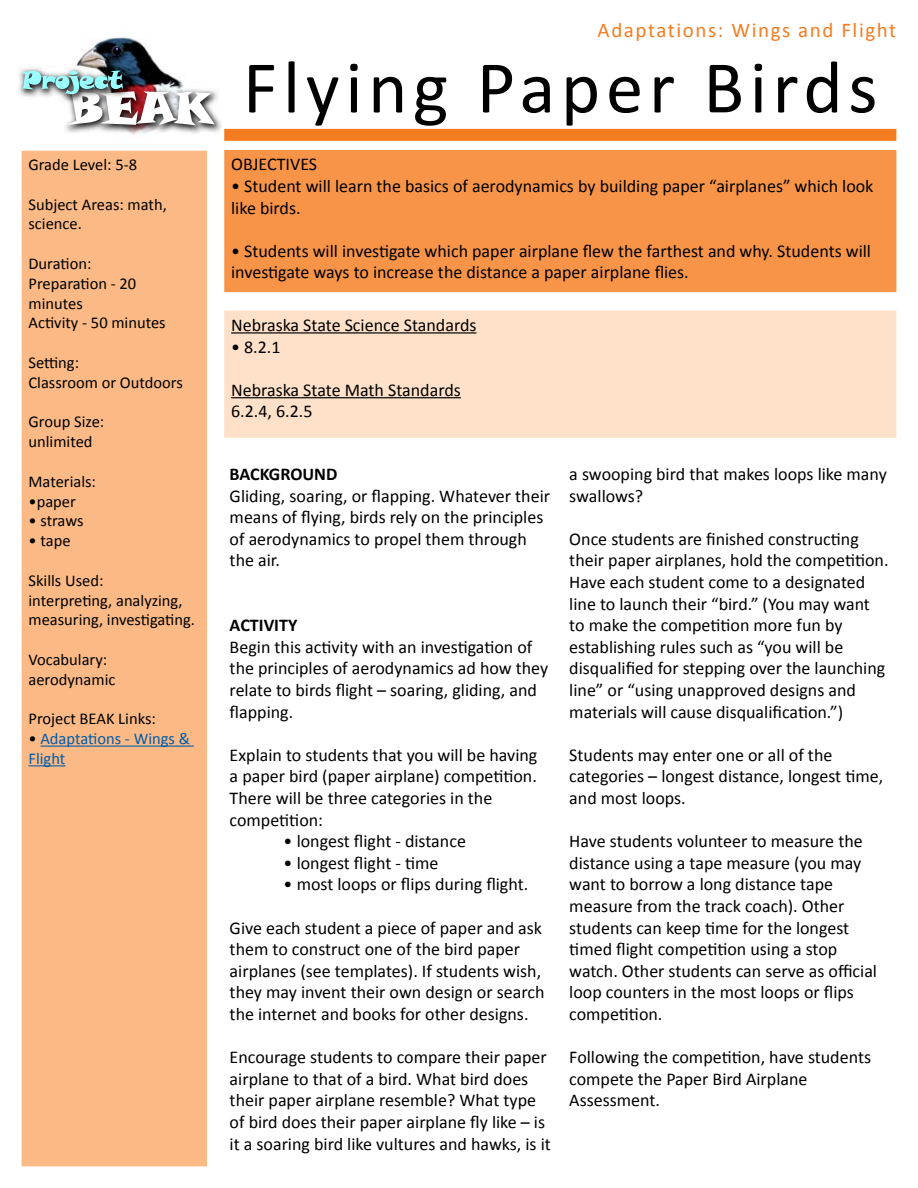
<style>
.page{position:relative;width:918px;height:1188px;background:#fff}
.page>*{position:absolute;margin:0;border:0;box-sizing:border-box;transform-origin:0 0}
.t1{font:75px "Calibri";letter-spacing:.075em;color:#000}
.t2{font:21px "Calibri";letter-spacing:.075em;color:#f47c20}
.t3{font:18px/21.6px "Calibri";color:#000}
.t4{font:700 18px "Calibri";color:#000}
.t5{font:16.5px/19.8px "Calibri";color:#000}
.t6{font:16.5px/19.8px "Calibri";color:#005bab}
.s1{color:#000}
</style>
<div class="page">
<img style="left:19px;top:37px;width:202px;height:98px">
<img style="left:66px;top:91px;width:149px;height:34px">
<img style="left:21px;top:71px;width:102px;height:23px">
<div style="left:224px;top:129px;width:672px;height:12px;background:#f47c20"></div>
<div style="left:22px;top:151px;width:184px;height:1015px;background:#fbba85"></div>
<hr style="left:40px;top:746px;width:154px;height:1px;background:#005bab">
<hr style="left:29px;top:765px;width:36px;height:1px;background:#005bab">
<div style="left:22px;top:151px;width:185px;height:1015px;border:2px solid #fbba85"></div>
<div style="left:225px;top:151px;width:671px;height:140px;background:#f79448"></div>
<div style="left:224px;top:150px;width:672px;height:142px;border:2px solid #f79448"></div>
<div style="left:225px;top:311px;width:671px;height:126px;background:#fee1c8"></div>
<hr style="left:231px;top:332px;width:246px;height:2px;background:#000">
<hr style="left:231px;top:397px;width:230px;height:1px;background:#000">
<div style="left:224px;top:310px;width:672px;height:128px;border:2px solid #fee1c8"></div>
<p class="t5" style="left:28px;top:156px;width:110px">Grade Level: 5-8</p>
<p class="t5" style="left:28px;top:195px;width:140px">Subject Areas: math, science.</p>
<p class="t5" style="left:28px;top:253px;width:139px">Duration:<br>Preparation - 20 minutes<br>Activity - 50 minutes</p>
<p class="t5" style="left:28px;top:352px;width:156px">Setting:<br>Classroom or Outdoors</p>
<p class="t5" style="left:28px;top:413px;width:77px">Group Size: unlimited</p>
<p class="t5" style="left:28px;top:473px;width:69px">Materials:</p>
<p class="t5" style="left:28px;top:490px;width:49px">•paper</p>
<p class="t5" style="left:28px;top:510px;width:57px">• straws</p>
<p class="t5" style="left:28px;top:530px;width:44px">• tape</p>
<p class="t5" style="left:28px;top:572px;width:168px">Skills Used:<br>interpreting, analyzing, measuring, investigating.</p>
<p class="t5" style="left:28px;top:651px;width:88px">Vocabulary: aerodynamic</p>
<p class="t5" style="left:28px;top:710px;width:129px">Project BEAK Links:</p>
<p class="t6" style="left:28px;top:728px;width:163px"><span class="s1">•</span> Adaptations - Wings &amp;<br>Flight</p>
<p class="t2" style="left:598px;top:23px;width:300px">Adaptations: Wings and Flight</p>
<h1 class="t1" style="left:243px;top:60px;width:636px">Flying Paper Birds</h1>
<p class="t3" style="left:231px;top:155px;width:88px">OBJECTIVES</p>
<p class="t3" style="left:231px;top:174px;width:644px">• Student will learn the basics of aerodynamics by building paper “airplanes” which look like birds.</p>
<p class="t3" style="left:231px;top:239px;width:641px">• Students will investigate which paper airplane flew the farthest and why. Students will investigate ways to increase the distance a paper airplane flies.</p>
<p class="t3" style="left:231px;top:315px;width:247px">Nebraska State Science Standards</p>
<p class="t3" style="left:231px;top:335px;width:51px">• 8.2.1</p>
<p class="t3" style="left:231px;top:380px;width:231px">Nebraska State Math Standards<br>6.2.4, 6.2.5</p>
<p class="t4" style="left:230px;top:463px;width:109px">BACKGROUND</p>
<p class="t3" style="left:230px;top:484px;width:322px">Gliding, soaring, or flapping. Whatever their means of flying, birds rely on the principles of aerodynamics to propel them through the air.</p>
<p class="t4" style="left:230px;top:614px;width:69px">ACTIVITY</p>
<p class="t3" style="left:230px;top:635px;width:320px">Begin this activity with an investigation of the principles of aerodynamics ad how they relate to birds flight – soaring, gliding, and flapping.</p>
<p class="t3" style="left:230px;top:743px;width:309px">Explain to students that you will be having a paper bird (paper airplane) competition.<br>There will be three categories in the competition:</p>
<p class="t3" style="left:284px;top:830px;width:184px">• longest flight - distance</p>
<p class="t3" style="left:284px;top:851px;width:156px">• longest flight - time</p>
<p class="t3" style="left:284px;top:873px;width:246px">• most loops or flips during flight.</p>
<p class="t3" style="left:230px;top:916px;width:316px">Give each student a piece of paper and ask them to construct one of the bird paper airplanes (see templates). If students wish, they may invent their own design or search the internet and books for other designs.</p>
<p class="t3" style="left:230px;top:1048px;width:323px">Encourage students to compare their paper airplane to that of a bird. What bird does their paper airplane resemble? What type of bird does their paper airplane fly like – is it a soaring bird like vultures and hawks, is it</p>
<p class="t3" style="left:569px;top:462px;width:319px">a swooping bird that makes loops like many swallows?</p>
<p class="t3" style="left:569px;top:527px;width:321px">Once students are finished constructing their paper airplanes, hold the competition.<br>Have each student come to a designated line to launch their “bird.” (You may want to make the competition more fun by establishing rules such as “you will be disqualified for stepping over the launching line” or “using unapproved designs and materials will cause disqualification.”)</p>
<p class="t3" style="left:569px;top:743px;width:315px">Students may enter one or all of the categories – longest distance, longest time, and most loops.</p>
<p class="t3" style="left:569px;top:832px;width:309px">Have students volunteer to measure the distance using a tape measure (you may want to borrow a long distance tape measure from the track coach). Other students can keep time for the longest timed flight competition using a stop watch. Other students can serve as official loop counters in the most loops or flips competition.</p>
<p class="t3" style="left:569px;top:1046px;width:303px">Following the competition, have students compete the Paper Bird Airplane<br>Assessment.</p>
</div>
